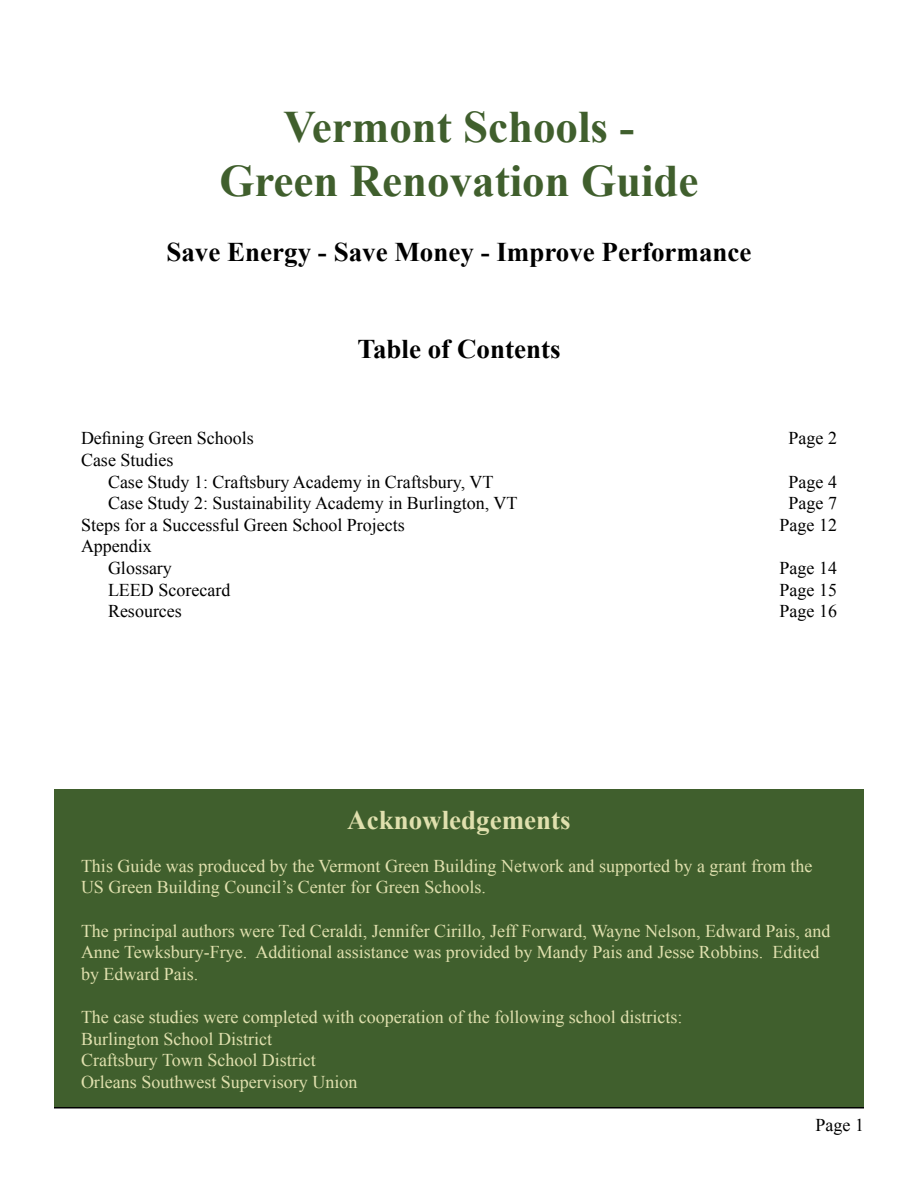
<style>
.page{position:relative;width:918px;height:1188px;background:#fff}
.page>*{position:absolute;margin:0;border:0;box-sizing:border-box;transform-origin:0 0}
.t1{font:700 45px/54px "Times New Roman";color:#405f2d;text-align:center}
.t2{font:700 27px "Times New Roman";color:#000}
.t3{font:700 27px "Times New Roman";color:#e0e0ae}
.t4{font:18px/21.6px "Times New Roman";color:#e0e0ae}
.t5{font:18px/21.6px "Times New Roman";color:#000}
</style>
<div class="page">
<div style="left:54px;top:790px;width:810px;height:317px;background:#405f2d"></div>
<hr style="left:54px;top:1107px;width:810px;height:1px;background:#000">
<h1 class="t1" style="left:219px;top:99px;width:481px">Vermont Schools -<br>Green Renovation Guide</h1>
<h2 class="t2" style="left:166px;top:233px;width:587px">Save Energy - Save Money - Improve Performance</h2>
<h2 class="t2" style="left:357px;top:330px;width:205px">Table of Contents</h2>
<p class="t5" style="left:81px;top:427px;width:174px">Defining Green Schools</p>
<p class="t5" style="left:789px;top:427px;width:50px">Page 2</p>
<p class="t5" style="left:108px;top:449px;width:387px;text-indent:-27px">Case Studies<br>Case Study 1: Craftsbury Academy in Craftsbury, VT</p>
<p class="t5" style="left:789px;top:471px;width:50px">Page 4</p>
<p class="t5" style="left:108px;top:492px;width:411px">Case Study 2: Sustainability Academy in Burlington, VT</p>
<p class="t5" style="left:789px;top:492px;width:50px">Page 7</p>
<p class="t5" style="left:81px;top:514px;width:325px">Steps for a Successful Green School Projects</p>
<p class="t5" style="left:780px;top:514px;width:59px">Page 12</p>
<p class="t5" style="left:108px;top:535px;width:65px;text-indent:-27px">Appendix<br>Glossary</p>
<p class="t5" style="left:780px;top:557px;width:59px">Page 14</p>
<p class="t5" style="left:108px;top:579px;width:124px">LEED Scorecard</p>
<p class="t5" style="left:780px;top:579px;width:59px">Page 15</p>
<p class="t5" style="left:108px;top:600px;width:75px">Resources</p>
<p class="t5" style="left:780px;top:600px;width:59px">Page 16</p>
<h2 class="t3" style="left:347px;top:801px;width:225px">Acknowledgements</h2>
<p class="t4" style="left:81px;top:855px;width:733px">This Guide was produced by the Vermont Green Building Network and supported by a grant from the<br>US Green Building Council’s Center for Green Schools.</p>
<p class="t4" style="left:81px;top:920px;width:751px">The principal authors were Ted Ceraldi, Jennifer Cirillo, Jeff Forward, Wayne Nelson, Edward Pais, and<br>Anne Tewksbury-Frye. Additional assistance was provided by Mandy Pais and Jesse Robbins. Edited by Edward Pais.</p>
<p class="t4" style="left:81px;top:1006px;width:603px">The case studies were completed with cooperation of the following school districts:<br>Burlington School District<br>Craftsbury Town School District<br>Orleans Southwest Supervisory Union</p>
<p class="t5" style="left:816px;top:1114px;width:50px">Page 1</p>
</div>
